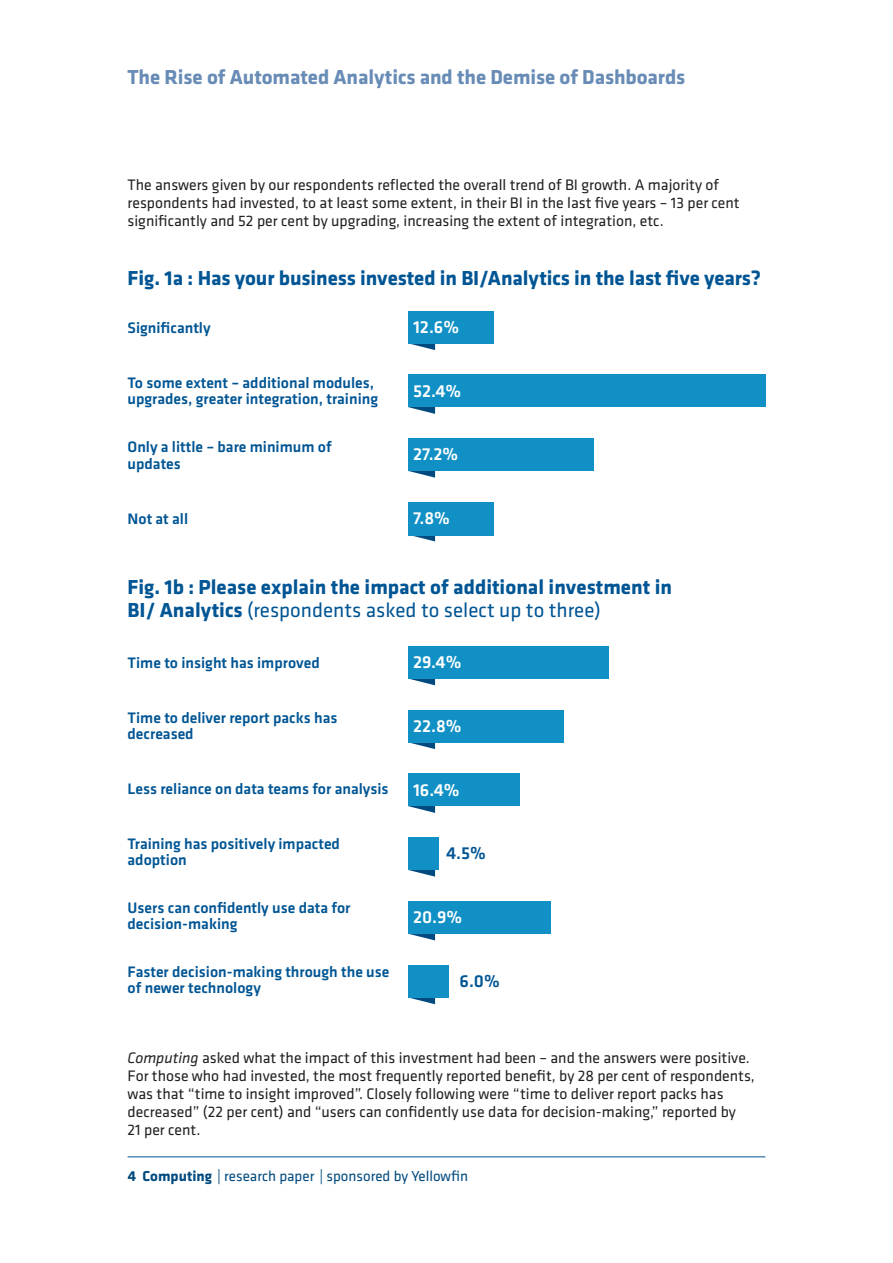
<style>
.page{position:relative;width:893px;height:1263px;background:#fff}
.page>*{position:absolute;margin:0;border:0;box-sizing:border-box;transform-origin:0 0}
.t1{font:700 21px/22.5px "Klavika";color:#005594}
.t2{font:700 21px "Klavika";letter-spacing:-.005em;color:#688cb6}
.t3{font:500 18px "Klavika";color:#fff}
.t4{font:500 18px "Klavika";color:#005594}
.t5{font:15.75px/18px "Klavika";color:#231f20}
.t6{font:500 15.75px/16.5px "Klavika";color:#005594}
.t7{font:15px "Klavika";color:#004a7f}
.s1{font-weight:400}
.s2{font-style:italic}
.s3{font-weight:700}
</style>
<div class="page">
<hr style="left:128px;top:1156px;width:637px;height:1px;background:#005594">
<svg style="left:408px;top:343px;width:27px;height:7px"></svg>
<svg style="left:408px;top:407px;width:27px;height:7px"></svg>
<svg style="left:409px;top:471px;width:26px;height:7px"></svg>
<svg style="left:408px;top:535px;width:27px;height:6px"></svg>
<div style="left:408px;top:311px;width:86px;height:32px;background:#1090c5"></div>
<div style="left:408px;top:375px;width:357px;height:32px;background:#1090c5"></div>
<div style="left:408px;top:438px;width:186px;height:33px;background:#1090c5"></div>
<div style="left:408px;top:502px;width:85px;height:33px;background:#1090c5"></div>
<svg style="left:408px;top:678px;width:27px;height:7px"></svg>
<svg style="left:408px;top:742px;width:27px;height:7px"></svg>
<svg style="left:408px;top:806px;width:27px;height:7px"></svg>
<svg style="left:409px;top:870px;width:26px;height:7px"></svg>
<svg style="left:409px;top:934px;width:26px;height:6px"></svg>
<svg style="left:408px;top:997px;width:27px;height:7px"></svg>
<div style="left:408px;top:646px;width:201px;height:32px;background:#1090c5"></div>
<div style="left:408px;top:710px;width:156px;height:32px;background:#1090c5"></div>
<div style="left:408px;top:774px;width:112px;height:32px;background:#1090c5"></div>
<div style="left:408px;top:837px;width:31px;height:33px;background:#1090c5"></div>
<div style="left:408px;top:901px;width:143px;height:33px;background:#1090c5"></div>
<div style="left:408px;top:965px;width:41px;height:32px;background:#1090c5"></div>
<h1 class="t2" style="left:128px;top:62px;width:559px">The Rise of Automated Analytics and the Demise of Dashboards</h1>
<p class="t5" style="left:128px;top:176px;width:614px">The answers given by our respondents reflected the overall trend of BI growth. A majority of respondents had invested, to at least some extent, in their BI in the last five years – 13 per cent significantly and 52 per cent by upgrading, increasing the extent of integration, etc.</p>
<h1 class="t1" style="left:128px;top:266px;width:635px">Fig. 1a : Has your business invested in BI/Analytics in the last five years?</h1>
<p class="t6" style="left:128px;top:319px;width:85px">Significantly</p>
<p class="t6" style="left:128px;top:374px;width:252px">To some extent – additional modules, upgrades, greater integration, training</p>
<p class="t6" style="left:128px;top:439px;width:206px">Only a little – bare minimum of updates</p>
<p class="t6" style="left:128px;top:510px;width:62px">Not at all</p>
<p class="t3" style="left:413px;top:315px;width:48px">12.6%</p>
<p class="t3" style="left:413px;top:378px;width:50px">52.4%</p>
<p class="t3" style="left:413px;top:442px;width:47px">27.2%</p>
<p class="t3" style="left:413px;top:506px;width:39px">7.8%</p>
<h1 class="t1" style="left:128px;top:575px;width:546px">Fig. 1b : Please explain the impact of additional investment in<br>BI/ Analytics <span class="s1">(respondents asked to select up to three)</span></h1>
<p class="t6" style="left:128px;top:654px;width:194px">Time to insight has improved</p>
<p class="t6" style="left:128px;top:709px;width:211px">Time to deliver report packs has decreased</p>
<p class="t6" style="left:128px;top:780px;width:263px">Less reliance on data teams for analysis</p>
<p class="t6" style="left:128px;top:835px;width:214px">Training has positively impacted adoption</p>
<p class="t6" style="left:128px;top:899px;width:224px">Users can confidently use data for decision-making</p>
<p class="t6" style="left:128px;top:963px;width:263px">Faster decision-making through the use of newer technology</p>
<p class="t3" style="left:413px;top:650px;width:50px">29.4%</p>
<p class="t3" style="left:413px;top:714px;width:50px">22.8%</p>
<p class="t3" style="left:413px;top:777px;width:48px">16.4%</p>
<p class="t4" style="left:446px;top:841px;width:41px">4.5%</p>
<p class="t3" style="left:413px;top:905px;width:51px">20.9%</p>
<p class="t4" style="left:460px;top:969px;width:42px">6.0%</p>
<p class="t5" style="left:128px;top:1048px;width:629px"><span class="s2">Computing</span> asked what the impact of this investment had been – and the answers were positive.<br>For those who had invested, the most frequently reported benefit, by 28 per cent of respondents, was that “time to insight improved”. Closely following were “time to deliver report packs has decreased” (22 per cent) and “users can confidently use data for decision-making,” reported by<br>21 per cent.</p>
<p class="t7" style="left:128px;top:1166px;width:342px"><span class="s3">4 Computing</span> | research paper | sponsored by Yellowfin</p>
</div>
